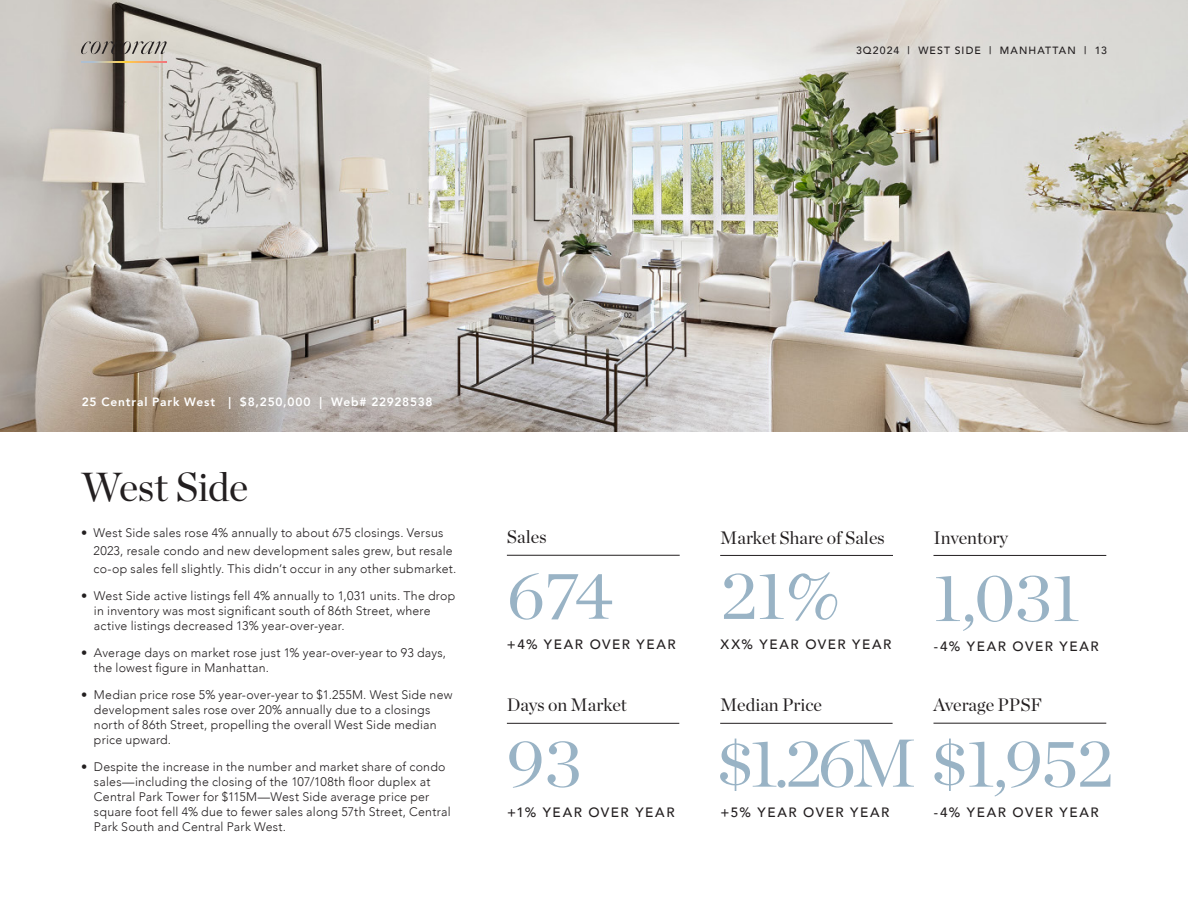
<style>
.page{position:relative;width:1188px;height:918px;background:#fff}
.page>*{position:absolute;margin:0;border:0;box-sizing:border-box;transform-origin:0 0}
.Caption_Right{font:67.5px "Chronicle Display";letter-spacing:-.01em;color:#99b3c5}
.BC{font:40.5px "Chronicle Display";letter-spacing:-.02em;color:#231f20}
.Caption_Right-2{font:18px "Chronicle Display";color:#231f20}
.Caption_Right-3{font:500 13.5px "Avenir";letter-spacing:.12em;color:#231f20}
.BC-2{font:300 12.3px/15px "Avenir";letter-spacing:.015em;color:#231f20}
.BC-3{font:800 12px "Avenir";letter-spacing:.065em;color:#fff}
.Caption_Right-4{font:500 10.5px "Avenir";letter-spacing:.105em;color:#231f20}
</style>
<div class="page">
<img style="left:0;top:0;width:1188px;height:432px">
<svg style="left:81px;top:41px;width:86px;height:13px"></svg>
<svg style="left:81px;top:61px;width:86px;height:2px"></svg>
<hr style="left:507px;top:555px;width:173px;height:1px;background:#231f20">
<hr style="left:720px;top:555px;width:173px;height:1px;background:#231f20">
<hr style="left:934px;top:555px;width:172px;height:1px;background:#231f20">
<hr style="left:720px;top:723px;width:173px;height:1px;background:#231f20">
<hr style="left:934px;top:723px;width:172px;height:1px;background:#231f20">
<hr style="left:507px;top:723px;width:172px;height:1px;background:#231f20">
<p class="Caption_Right-4" style="left:856px;top:41px;width:252px">3Q2024 | WEST SIDE | MANHATTAN | 13</p>
<p class="BC-3" style="left:82px;top:393px;width:352px">25 Central Park West | $8,250,000 | Web# 22928538</p>
<p class="BC" style="left:81px;top:456px;width:169px">West Side</p>
<p class="BC-2" style="left:94px;top:524px;width:364px;line-height:18px;text-indent:-13px">• West Side sales rose 4% annually to about 675 closings. Versus<br>2023, resale condo and new development sales grew, but resale co-op sales fell slightly. This didn’t occur in any other submarket.</p>
<p class="BC-2" style="left:94px;top:588px;width:363px;text-indent:-13px">• West Side active listings fell 4% annually to 1,031 units. The drop in inventory was most significant south of 86th Street, where active listings decreased 13% year-over-year.</p>
<p class="BC-2" style="left:94px;top:645px;width:354px;text-indent:-13px">• Average days on market rose just 1% year-over-year to 93 days, the lowest figure in Manhattan.</p>
<p class="BC-2" style="left:94px;top:687px;width:360px;text-indent:-13px">• Median price rose 5% year-over-year to $1.255M. West Side new development sales rose over 20% annually due to a closings north of 86th Street, propelling the overall West Side median price upward.</p>
<p class="BC-2" style="left:94px;top:759px;width:358px;text-indent:-13px">• Despite the increase in the number and market share of condo sales—including the closing of the 107/108th floor duplex at Central Park Tower for $115M—West Side average price per square foot fell 4% due to fewer sales along 57th Street, Central Park South and Central Park West.</p>
<p class="Caption_Right-2" style="left:507px;top:523px;width:41px">Sales</p>
<p class="Caption_Right" style="left:507px;top:543px;width:107px">674</p>
<p class="Caption_Right-3" style="left:507px;top:632px;width:170px">+4% YEAR OVER YEAR</p>
<p class="Caption_Right-2" style="left:507px;top:691px;width:121px">Days on Market</p>
<p class="Caption_Right" style="left:507px;top:711px;width:76px">93</p>
<p class="Caption_Right-3" style="left:507px;top:800px;width:169px">+1% YEAR OVER YEAR</p>
<p class="Caption_Right-2" style="left:720px;top:524px;width:166px">Market Share of Sales</p>
<p class="Caption_Right" style="left:720px;top:544px;width:122px">21%</p>
<p class="Caption_Right-3" style="left:721px;top:633px;width:172px">XX% YEAR OVER YEAR</p>
<p class="Caption_Right-2" style="left:934px;top:524px;width:76px">Inventory</p>
<p class="Caption_Right" style="left:934px;top:546px;width:148px">1,031</p>
<p class="Caption_Right-3" style="left:934px;top:635px;width:166px">-4% YEAR OVER YEAR</p>
<p class="Caption_Right-2" style="left:934px;top:691px;width:110px">Average PPSF</p>
<p class="Caption_Right-2" style="left:720px;top:691px;width:103px">Median Price</p>
<p class="Caption_Right" style="left:716px;top:711px;width:399px">$1.26M $1,952</p>
<p class="Caption_Right-3" style="left:721px;top:800px;width:170px">+5% YEAR OVER YEAR</p>
<p class="Caption_Right-3" style="left:934px;top:800px;width:166px">-4% YEAR OVER YEAR</p>
</div>
